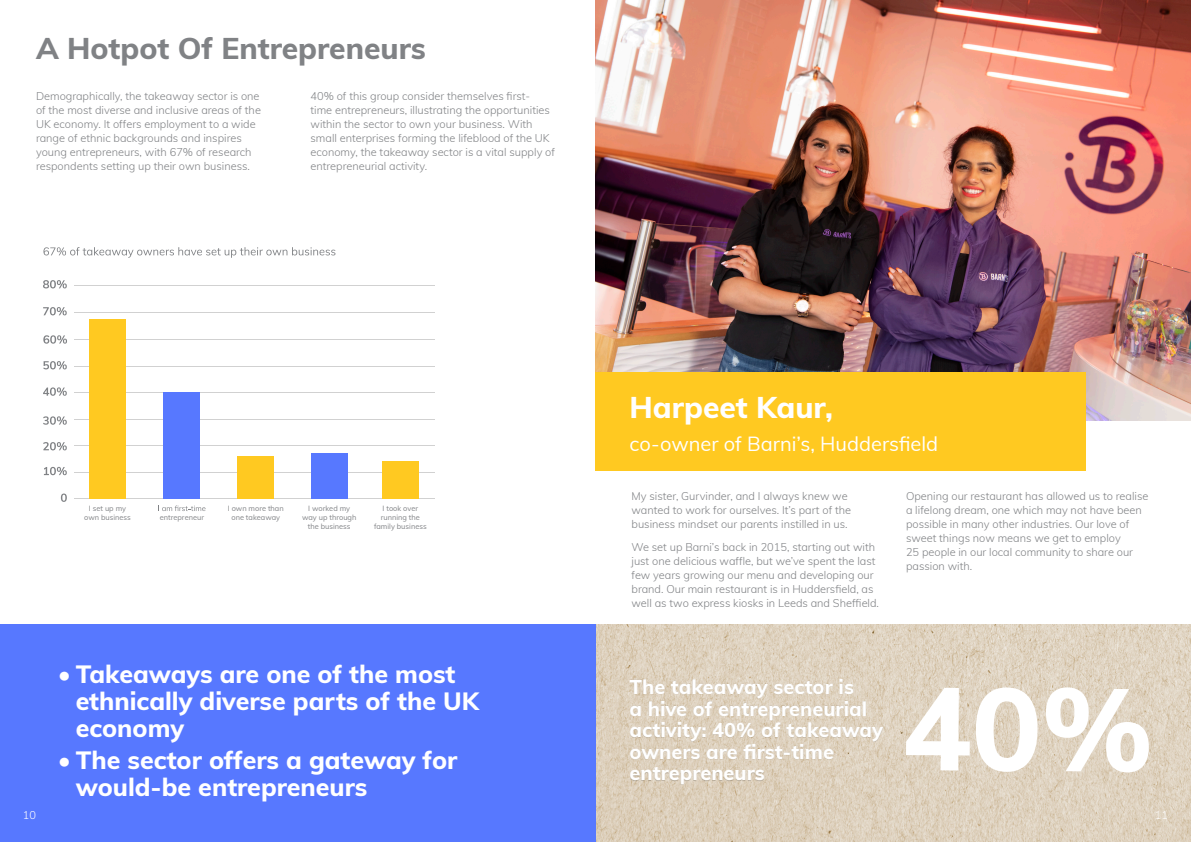
<style>
.page{position:relative;width:1191px;height:842px;background:#fff}
.page>*{position:absolute;margin:0;border:0;box-sizing:border-box;transform-origin:0 0}
.Headline{font:800 30px "Muli";color:#808285}
.Headline-2{font:800 30px "Muli";color:#fff}
.t1{font:800 25px/27px "Muli";color:#fff}
.t2{font:800 20px/21.6px "Muli";color:#fff}
.t3{font:20px "Muli";color:#fff}
.t4{font:300 11px/14px "Muli";color:#808285}
.t5{font:300 11px "Muli";color:#fff}
.t6{font:7.4px/8.9px "Muli";color:#808285;text-align:center}
</style>
<div class="page">
<img style="left:595px;top:624px;width:596px;height:218px">
<div style="left:0;top:624px;width:595px;height:218px;background:#5778ff"></div>
<img style="left:595px;top:0;width:596px;height:421px">
<div style="left:630px;top:679px;width:253px;height:106px;background:#000;opacity:.15"></div>
<div style="left:595px;top:372px;width:491px;height:98px;background:#ffc921"></div>
<hr style="left:74px;top:366px;width:361px;height:1px;background:#d1d1d1">
<hr style="left:74px;top:312px;width:361px;height:1px;background:#d1d1d1">
<hr style="left:74px;top:285px;width:361px;height:1px;background:#d1d1d1">
<hr style="left:74px;top:339px;width:361px;height:1px;background:#d1d1d1">
<hr style="left:74px;top:392px;width:361px;height:1px;background:#d1d1d1">
<hr style="left:74px;top:419px;width:361px;height:1px;background:#d1d1d1">
<hr style="left:74px;top:446px;width:361px;height:1px;background:#d1d1d1">
<hr style="left:74px;top:472px;width:361px;height:1px;background:#d1d1d1">
<hr style="left:74px;top:498px;width:361px;height:1px;background:#d1d1d1">
<div style="left:237px;top:456px;width:37px;height:43px;background:#ffc921"></div>
<div style="left:163px;top:392px;width:37px;height:107px;background:#5778ff"></div>
<div style="left:311px;top:453px;width:36px;height:46px;background:#5778ff"></div>
<div style="left:382px;top:461px;width:37px;height:38px;background:#ffc921"></div>
<svg style="left:162px;top:505px;width:43px;height:6px"></svg>
<svg style="left:61px;top:493px;width:6px;height:9px"></svg>
<svg style="left:44px;top:467px;width:23px;height:8px"></svg>
<svg style="left:43px;top:442px;width:24px;height:8px"></svg>
<svg style="left:43px;top:416px;width:24px;height:9px"></svg>
<svg style="left:43px;top:387px;width:24px;height:9px"></svg>
<svg style="left:43px;top:247px;width:292px;height:11px"></svg>
<svg style="left:43px;top:361px;width:24px;height:8px"></svg>
<svg style="left:43px;top:335px;width:24px;height:9px"></svg>
<svg style="left:43px;top:307px;width:24px;height:8px"></svg>
<svg style="left:43px;top:280px;width:24px;height:8px"></svg>
<div style="left:89px;top:320px;width:37px;height:179px;background:#ffc921"></div>
<svg style="left:906px;top:688px;width:63px;height:82px"></svg>
<svg style="left:975px;top:687px;width:62px;height:85px"></svg>
<svg style="left:1045px;top:687px;width:103px;height:85px"></svg>
<p class="Headline" style="left:36px;top:26px;width:391px">A Hotpot Of Entrepreneurs</p>
<p class="t4" style="left:310px;top:88px;width:246px">40% of this group consider themselves first-<br>time entrepreneurs, illustrating the opportunities within the sector to own your business. With small enterprises forming the lifeblood of the UK economy, the takeaway sector is a vital supply of entrepreneurial activity.</p>
<p class="t4" style="left:36px;top:88px;width:226px">Demographically, the takeaway sector is one of the most diverse and inclusive areas of the UK economy. It offers employment to a wide range of ethnic backgrounds and inspires young entrepreneurs, with 67% of research respondents setting up their own business.</p>
<p class="t6" style="left:84px;top:504px;width:48px">I set up my own business</p>
<p class="t6" style="left:160px;top:512px;width:46px">entrepreneur</p>
<p class="t6" style="left:228px;top:504px;width:57px">I own more than one takeaway</p>
<p class="t6" style="left:302px;top:504px;width:56px">I worked my way up through the business</p>
<p class="t6" style="left:374px;top:504px;width:54px">I took over running the family business</p>
<p class="t1" style="left:76px;top:659px;width:405px;text-indent:-18px">• Takeaways are one of the most ethnically diverse parts of the UK economy</p>
<p class="t1" style="left:76px;top:746px;width:383px;text-indent:-18px">• The sector offers a gateway for would-be entrepreneurs</p>
<p class="Headline-2" style="left:629px;top:385px;width:205px">Harpeet Kaur,</p>
<p class="t3" style="left:629px;top:429px;width:310px">co-owner of Barni’s, Huddersfield</p>
<p class="t4" style="left:631px;top:489px;width:221px">My sister, Gurvinder, and I always knew we wanted to work for ourselves. It’s part of the business mindset our parents instilled in us.</p>
<p class="t4" style="left:631px;top:539px;width:249px">We set up Barni’s back in 2015, starting out with just one delicious waffle, but we’ve spent the last few years growing our menu and developing our brand. Our main restaurant is in Huddersfield, as well as two express kiosks in Leeds and Sheffield.</p>
<p class="t4" style="left:906px;top:489px;width:244px">Opening our restaurant has allowed us to realise a lifelong dream, one which may not have been possible in many other industries. Our love of sweet things now means we get to employ<br>25 people in our local community to share our passion with.</p>
<p class="t2" style="left:629px;top:675px;width:255px">The takeaway sector is<br>a hive of entrepreneurial activity: 40% of takeaway owners are first-time entrepreneurs</p>
<p class="t5" style="left:23px;top:807px;width:15px">10</p>
<p class="t5" style="left:1155px;top:807px;width:15px">11</p>
</div>
